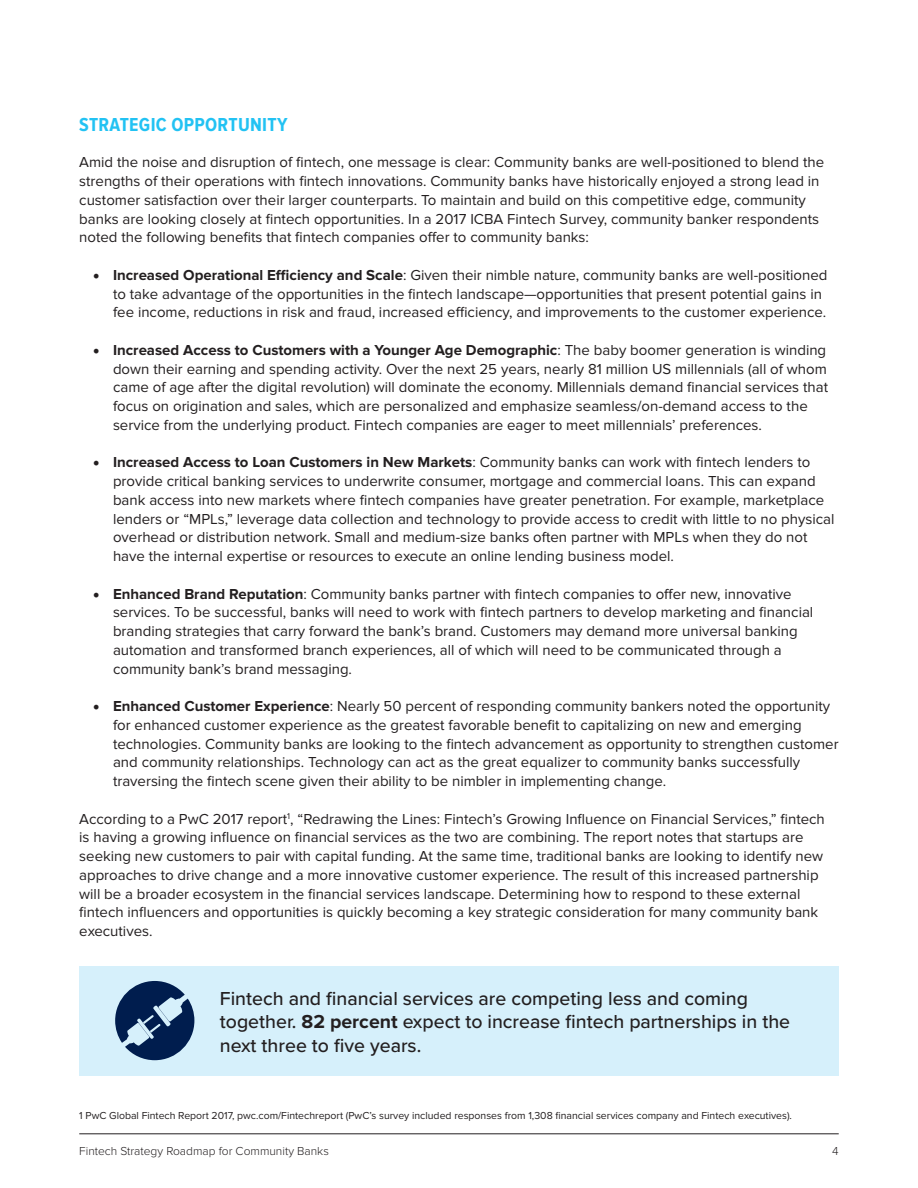
<style>
.page{position:relative;width:918px;height:1188px;background:#fff}
.page>*{position:absolute;margin:0;border:0;box-sizing:border-box;transform-origin:0 0}
.t1{font:500 19.5px/23.4px "Proxima Nova";color:#231f20}
.t2{font:700 19.5px "Proxima Nova Cond";letter-spacing:.015em;color:#22c2f3}
.t3{font:15px/18.8px "Proxima Nova";color:#231f20}
.t4{font:300 12px "Proxima Nova";color:#231f20}
.t5{font:10.5px "Proxima Nova";color:#231f20}
.s1{font-family:"Minion Pro";font-size:18px}
.s2{font-weight:700}
</style>
<div class="page">
<hr style="left:79px;top:1134px;width:760px;height:1px;background:#231f20">
<div style="left:79px;top:966px;width:760px;height:109px;background:#d6f0fb"></div>
<svg style="left:115px;top:981px;width:79px;height:79px"></svg>
<h1 class="t2" style="left:79px;top:113px;width:210px">STRATEGIC OPPORTUNITY</h1>
<p class="t3" style="left:79px;top:153px;width:746px">Amid the noise and disruption of fintech, one message is clear: Community banks are well-positioned to blend the strengths of their operations with fintech innovations. Community banks have historically enjoyed a strong lead in customer satisfaction over their larger counterparts. To maintain and build on this competitive edge, community banks are looking closely at fintech opportunities. In a 2017 ICBA Fintech Survey, community banker respondents noted the following benefits that fintech companies offer to community banks:</p>
<p class="t3" style="left:113px;top:266px;width:716px;text-indent:-20px"><span class="s1">•</span> <span class="s2">Increased Operational Efficiency and Scale</span>: Given their nimble nature, community banks are well-positioned to take advantage of the opportunities in the fintech landscape—opportunities that present potential gains in fee income, reductions in risk and fraud, increased efficiency, and improvements to the customer experience.</p>
<p class="t3" style="left:113px;top:341px;width:717px;text-indent:-20px"><span class="s1">•</span> <span class="s2">Increased Access to Customers with a Younger Age Demographic</span>: The baby boomer generation is winding down their earning and spending activity. Over the next 25 years, nearly 81 million US millennials (all of whom came of age after the digital revolution) will dominate the economy. Millennials demand financial services that focus on origination and sales, which are personalized and emphasize seamless/on-demand access to the service from the underlying product. Fintech companies are eager to meet millennials’ preferences.</p>
<p class="t3" style="left:113px;top:453px;width:723px;text-indent:-20px"><span class="s1">•</span> <span class="s2">Increased Access to Loan Customers in New Markets</span>: Community banks can work with fintech lenders to provide critical banking services to underwrite consumer, mortgage and commercial loans. This can expand bank access into new markets where fintech companies have greater penetration. For example, marketplace lenders or “MPLs,” leverage data collection and technology to provide access to credit with little to no physical overhead or distribution network. Small and medium-size banks often partner with MPLs when they do not have the internal expertise or resources to execute an online lending business model.</p>
<p class="t3" style="left:113px;top:584px;width:702px;text-indent:-20px"><span class="s1">•</span> <span class="s2">Enhanced Brand Reputation</span>: Community banks partner with fintech companies to offer new, innovative services. To be successful, banks will need to work with fintech partners to develop marketing and financial branding strategies that carry forward the bank’s brand. Customers may demand more universal banking automation and transformed branch experiences, all of which will need to be communicated through a community bank’s brand messaging.</p>
<p class="t3" style="left:113px;top:697px;width:727px;text-indent:-20px"><span class="s1">•</span> <span class="s2">Enhanced Customer Experience</span>: Nearly 50 percent of responding community bankers noted the opportunity for enhanced customer experience as the greatest favorable benefit to capitalizing on new and emerging technologies. Community banks are looking to the fintech advancement as opportunity to strengthen customer and community relationships. Technology can act as the great equalizer to community banks successfully traversing the fintech scene given their ability to be nimbler in implementing change.</p>
<p class="t3" style="left:79px;top:809px;width:747px">According to a PwC 2017 report<sup>1</sup>, “Redrawing the Lines: Fintech’s Growing Influence on Financial Services,” fintech is having a growing influence on financial services as the two are combining. The report notes that startups are seeking new customers to pair with capital funding. At the same time, traditional banks are looking to identify new approaches to drive change and a more innovative customer experience. The result of this increased partnership will be a broader ecosystem in the financial services landscape. Determining how to respond to these external fintech influencers and opportunities is quickly becoming a key strategic consideration for many community bank executives.</p>
<h1 class="t1" style="left:220px;top:986px;width:572px">Fintech and financial services are competing less and coming together. <span class="s2">82 percent</span> expect to increase fintech partnerships in the next three to five years.</h1>
<p class="t5" style="left:79px;top:1109px;width:714px">1 PwC Global Fintech Report 2017, pwc.com/Fintechreport (PwC’s survey included responses from 1,308 financial services company and Fintech executives).</p>
<p class="t4" style="left:79px;top:1144px;width:251px">Fintech Strategy Roadmap for Community Banks</p>
<p class="t4" style="left:832px;top:1144px;width:8px">4</p>
</div>
